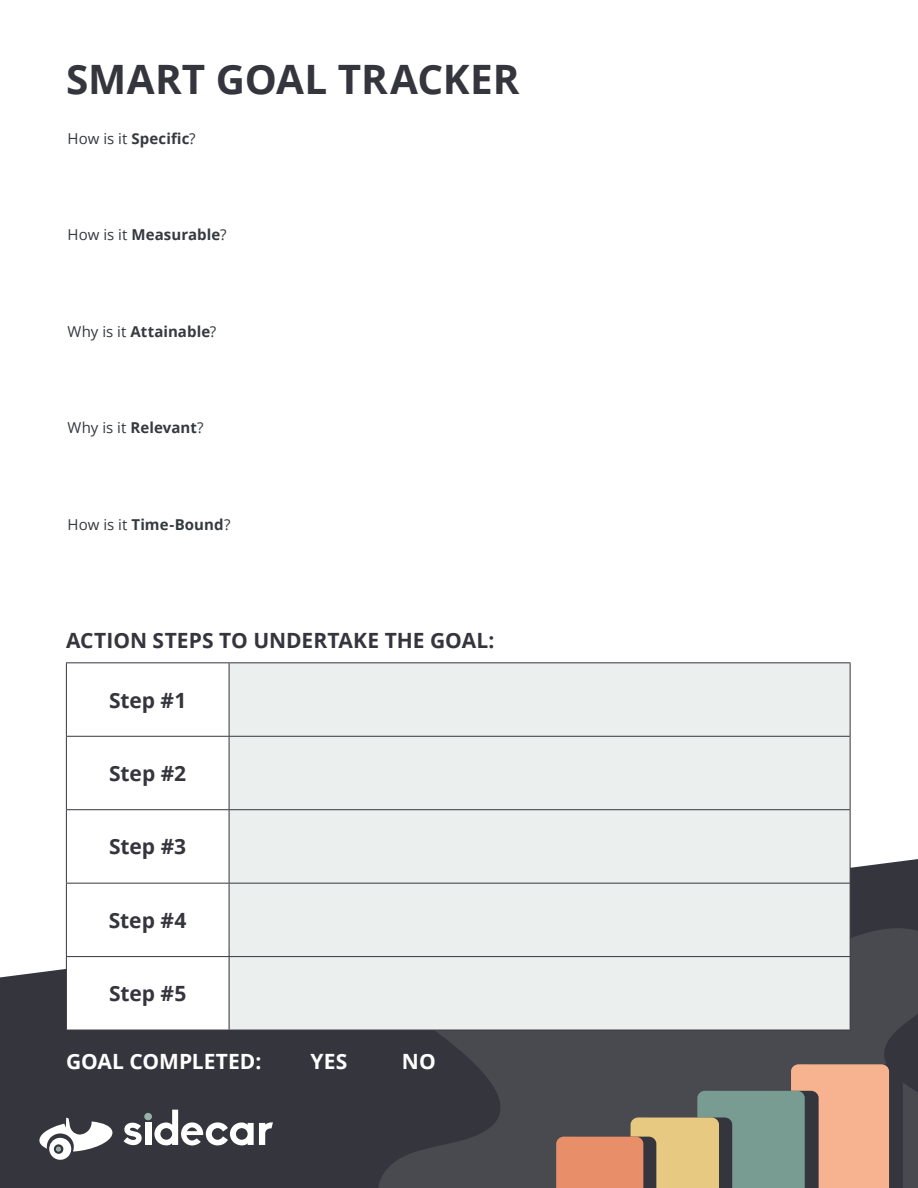
<style>
.page{position:relative;width:918px;height:1188px;background:#fff}
.page>*{position:absolute;margin:0;border:0;box-sizing:border-box;transform-origin:0 0}
.t1{font:700 40.5px "Open Sans";color:#35353d}
.t2{font:700 21px "Open Sans";letter-spacing:-.005em;color:#35353d}
.t3{font:700 21px "Open Sans";color:#fff}
.t4{font:700 15px "Open Sans";letter-spacing:.005em;color:#353a3e}
.t5{font:15px "Open Sans";letter-spacing:.005em;color:#353a3e}
.s1{font-weight:700}
.s2{font-weight:400}
</style>
<div class="page">
<svg style="left:0;top:859px;width:918px;height:329px;background:#4e4e55"></svg>
<svg style="left:370px;top:894px;width:548px;height:294px;background:#424249"></svg>
<svg style="left:556px;top:1064px;width:347px;height:124px;background:#988370"></svg>
<svg style="left:67px;top:663px;width:162px;height:367px"></svg>
<div style="left:230px;top:663px;width:620px;height:367px;background:#ebf0ee"></div>
<hr style="left:66px;top:662px;width:163px;height:1px;background:#35353d">
<hr style="left:66px;top:663px;width:1px;height:73px;background:#35353d">
<hr style="left:229px;top:662px;width:621px;height:1px;background:#35353d">
<hr style="left:229px;top:663px;width:1px;height:73px;background:#35353d">
<hr style="left:850px;top:663px;width:1px;height:73px;background:#35353d">
<hr style="left:66px;top:736px;width:163px;height:1px;background:#35353d">
<hr style="left:66px;top:737px;width:1px;height:72px;background:#35353d">
<hr style="left:229px;top:736px;width:621px;height:1px;background:#35353d">
<hr style="left:229px;top:737px;width:1px;height:72px;background:#35353d">
<hr style="left:850px;top:737px;width:1px;height:72px;background:#35353d">
<hr style="left:66px;top:809px;width:163px;height:1px;background:#35353d">
<hr style="left:66px;top:810px;width:1px;height:73px;background:#35353d">
<hr style="left:229px;top:809px;width:621px;height:1px;background:#35353d">
<hr style="left:229px;top:810px;width:1px;height:73px;background:#35353d">
<hr style="left:850px;top:810px;width:1px;height:73px;background:#35353d">
<hr style="left:66px;top:883px;width:163px;height:1px;background:#35353d">
<hr style="left:66px;top:884px;width:1px;height:72px;background:#35353d">
<hr style="left:229px;top:883px;width:621px;height:1px;background:#35353d">
<hr style="left:229px;top:884px;width:1px;height:72px;background:#35353d">
<hr style="left:850px;top:884px;width:1px;height:72px;background:#35353d">
<hr style="left:66px;top:956px;width:163px;height:1px;background:#35353d">
<hr style="left:66px;top:957px;width:1px;height:73px;background:#35353d">
<hr style="left:229px;top:956px;width:621px;height:1px;background:#35353d">
<hr style="left:229px;top:957px;width:1px;height:73px;background:#35353d">
<hr style="left:850px;top:957px;width:1px;height:73px;background:#35353d">
<hr style="left:66px;top:1030px;width:163px;height:1px;background:#35353d">
<hr style="left:229px;top:1030px;width:621px;height:1px;background:#35353d">
<svg style="left:39px;top:1118px;width:74px;height:43px"></svg>
<svg style="left:124px;top:1110px;width:149px;height:35px"></svg>
<h1 class="t1" style="left:66px;top:51px;width:455px">SMART GOAL TRACKER</h1>
<p class="t5" style="left:68px;top:128px;width:130px">How is it <span class="s1">Specific</span>?</p>
<p class="t4" style="left:68px;top:224px;width:161px"><span class="s2">How is it</span> Measurable<span class="s2">?</span></p>
<p class="t4" style="left:68px;top:321px;width:150px"><span class="s2">Why is it</span> Attainable<span class="s2">?</span></p>
<p class="t5" style="left:68px;top:418px;width:137px">Why is it <span class="s1">Relevant</span>?</p>
<p class="t4" style="left:68px;top:514px;width:164px"><span class="s2">How is it</span> Time-Bound<span class="s2">?</span></p>
<p class="t2" style="left:66px;top:626px;width:430px">ACTION STEPS TO UNDERTAKE THE GOAL:</p>
<p class="t2" style="left:109px;top:685px;width:79px">Step #1</p>
<p class="t2" style="left:109px;top:759px;width:78px">Step #2</p>
<p class="t2" style="left:109px;top:832px;width:79px">Step #3</p>
<p class="t2" style="left:109px;top:905px;width:79px">Step #4</p>
<p class="t2" style="left:109px;top:979px;width:79px">Step #5</p>
<p class="t3" style="left:66px;top:1047px;width:197px">GOAL COMPLETED:</p>
<p class="t3" style="left:311px;top:1047px;width:38px">YES</p>
<p class="t3" style="left:402px;top:1047px;width:35px">NO</p>
</div>
